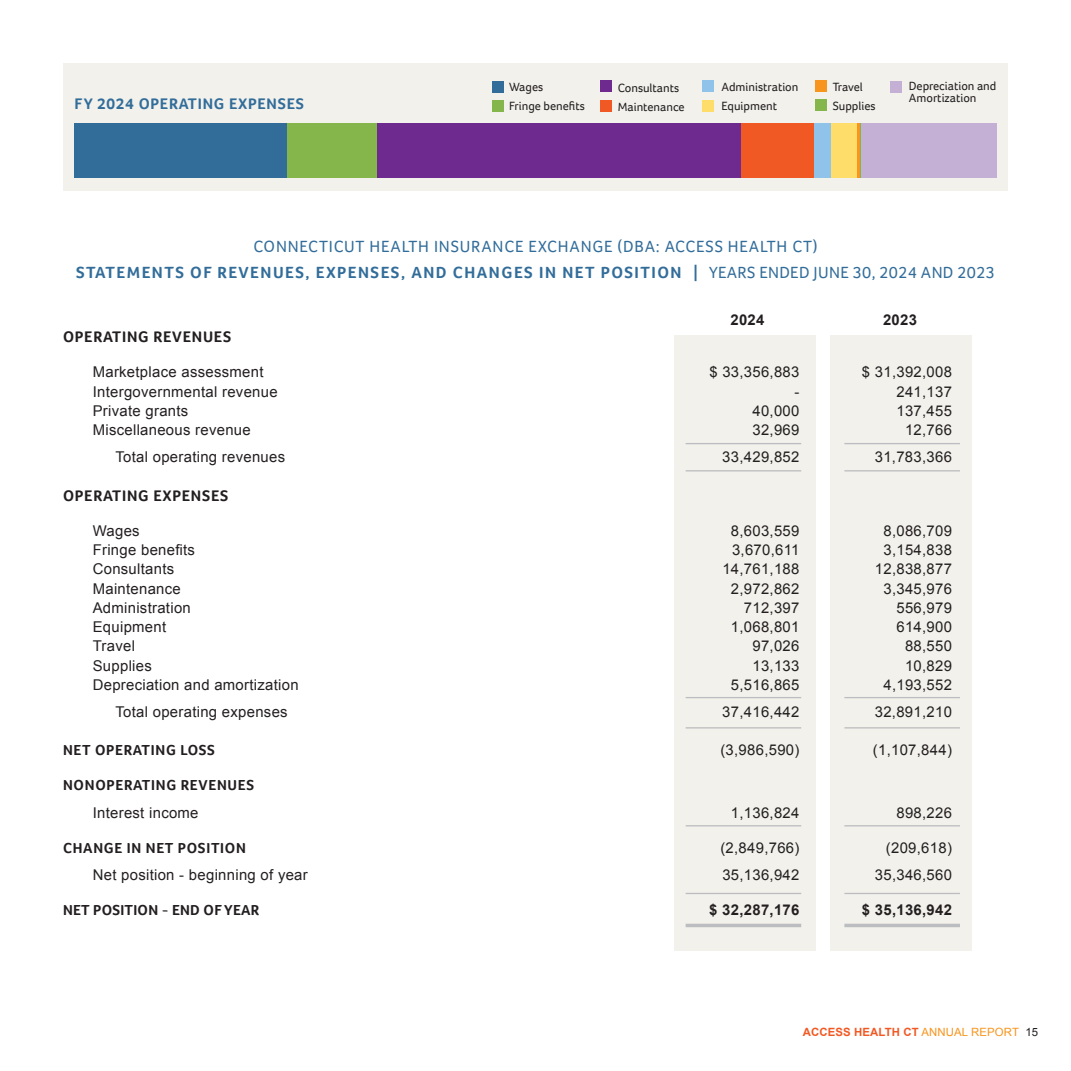
<style>
.page{position:relative;width:1071px;height:1071px;background:#fff}
.page>*{position:absolute;margin:0;border:0;box-sizing:border-box;transform-origin:0 0}
.t1{font:700 16.62px "Foco";letter-spacing:.09em;color:#326d9a}
.t2{font:16.62px "Foco";letter-spacing:.05em;color:#326d9a}
.t3{font:700 15.75px "Foco";letter-spacing:.05em;color:#231f20}
.t4{font:700 15.75px "Foco";letter-spacing:.05em;color:#326d9a}
.t5{font:14.88px "Arial";letter-spacing:.02em;color:#231f20}
.t6{font:700 14.88px "Foco";letter-spacing:.05em;color:#231f20}
.t7{font:700 14.88px "Arial";letter-spacing:.02em;color:#231f20}
.t8{font:700 14.88px "Foco";letter-spacing:.02em;color:#231f20}
.t9{font:12.25px/12.2px "Foco";color:#231f20}
.t10{font:700 11.38px "Arial";letter-spacing:.01em;color:#f15924}
.s1{font-weight:400}
.s2{font-weight:400;color:#f7951d}
.s3{font-weight:400;color:#231f20}
</style>
<div class="page">
<div style="left:63px;top:63px;width:945px;height:127px;background:#f2f1ec"></div>
<div style="left:674px;top:335px;width:141px;height:616px;background:#f2f1ec"></div>
<div style="left:831px;top:335px;width:141px;height:616px;background:#f2f1ec"></div>
<hr style="left:686px;top:697px;width:115px;height:1px;background:#bcbdc0">
<hr style="left:686px;top:893px;width:115px;height:1px;background:#bcbdc0">
<hr style="left:686px;top:825px;width:115px;height:1px;background:#bcbdc0">
<hr style="left:686px;top:443px;width:115px;height:1px;background:#bcbdc0">
<hr style="left:686px;top:470px;width:115px;height:1px;background:#bcbdc0">
<hr style="left:686px;top:727px;width:115px;height:2px;background:#bcbdc0">
<hr style="left:686px;top:924px;width:115px;height:3px;background:#bcbdc0">
<hr style="left:844px;top:697px;width:116px;height:1px;background:#bcbdc0">
<hr style="left:844px;top:893px;width:116px;height:1px;background:#bcbdc0">
<hr style="left:844px;top:825px;width:116px;height:1px;background:#bcbdc0">
<hr style="left:844px;top:443px;width:116px;height:1px;background:#bcbdc0">
<hr style="left:844px;top:470px;width:116px;height:1px;background:#bcbdc0">
<hr style="left:844px;top:727px;width:116px;height:2px;background:#bcbdc0">
<hr style="left:844px;top:924px;width:116px;height:3px;background:#bcbdc0">
<div style="left:492px;top:81px;width:11px;height:12px;background:#326d9a"></div>
<div style="left:702px;top:80px;width:11px;height:12px;background:#8fc3e9"></div>
<div style="left:601px;top:100px;width:11px;height:11px;background:#f15924"></div>
<div style="left:815px;top:80px;width:11px;height:12px;background:#f7951d"></div>
<div style="left:492px;top:100px;width:11px;height:11px;background:#84b64c"></div>
<div style="left:702px;top:100px;width:11px;height:11px;background:#ffdd6b"></div>
<div style="left:601px;top:80px;width:11px;height:12px;background:#6e2a8e"></div>
<div style="left:815px;top:99px;width:11px;height:12px;background:#84b64c"></div>
<div style="left:890px;top:81px;width:11px;height:12px;background:#c4b0d4"></div>
<div style="left:861px;top:123px;width:136px;height:54px;background:#c4b0d4"></div>
<hr style="left:859px;top:123px;width:1px;height:54px;background:#84b64c">
<hr style="left:857px;top:123px;width:2px;height:54px;background:#f7951d">
<div style="left:831px;top:123px;width:26px;height:54px;background:#ffdd6b"></div>
<div style="left:814px;top:123px;width:17px;height:54px;background:#8fc3e9"></div>
<div style="left:741px;top:123px;width:73px;height:54px;background:#f15924"></div>
<div style="left:377px;top:123px;width:364px;height:54px;background:#6e2a8e"></div>
<div style="left:287px;top:123px;width:90px;height:54px;background:#84b64c"></div>
<div style="left:74px;top:123px;width:213px;height:54px;background:#326d9a"></div>
<p class="t4" style="left:74px;top:93px;width:231px">FY 2024 OPERATING EXPENSES</p>
<p class="t9" style="left:509px;top:81px;width:35px">Wages</p>
<p class="t9" style="left:509px;top:99px;width:77px">Fringe benefits</p>
<p class="t9" style="left:618px;top:82px;width:63px">Consultants</p>
<p class="t9" style="left:618px;top:100px;width:68px">Maintenance</p>
<p class="t9" style="left:722px;top:81px;width:78px">Administration</p>
<p class="t9" style="left:722px;top:100px;width:57px">Equipment</p>
<p class="t9" style="left:833px;top:81px;width:32px">Travel</p>
<p class="t9" style="left:833px;top:99px;width:44px">Supplies</p>
<p class="t9" style="left:909px;top:80px;width:89px">Depreciation and<br>Amortization</p>
<p class="t2" style="left:253px;top:235px;width:566px">CONNECTICUT HEALTH INSURANCE EXCHANGE (DBA: ACCESS HEALTH CT)</p>
<p class="t1" style="left:76px;top:261px;width:920px">STATEMENTS OF REVENUES, EXPENSES, AND CHANGES IN NET POSITION | <span class="s1">YEARS ENDED JUNE 30, 2024 AND 2023</span></p>
<p class="t7" style="left:730px;top:310px;width:35px">2024</p>
<p class="t7" style="left:883px;top:310px;width:35px">2023</p>
<p class="t3" style="left:63px;top:327px;width:170px">OPERATING REVENUES</p>
<p class="t5" style="left:93px;top:362px;width:172px">Marketplace assessment</p>
<p class="t5" style="left:709px;top:362px;width:92px">$ 33,356,883</p>
<p class="t5" style="left:862px;top:362px;width:92px">$ 31,392,008</p>
<p class="t5" style="left:93px;top:382px;width:186px">Intergovernmental revenue</p>
<p class="t5" style="left:794px;top:382px;width:6px">-</p>
<p class="t5" style="left:896px;top:382px;width:57px">241,137</p>
<p class="t5" style="left:93px;top:401px;width:97px">Private grants</p>
<p class="t5" style="left:752px;top:401px;width:48px">40,000</p>
<p class="t5" style="left:896px;top:401px;width:57px">137,455</p>
<p class="t5" style="left:93px;top:420px;width:160px">Miscellaneous revenue</p>
<p class="t5" style="left:752px;top:420px;width:48px">32,969</p>
<p class="t5" style="left:905px;top:420px;width:48px">12,766</p>
<p class="t5" style="left:115px;top:447px;width:171px">Total operating revenues</p>
<p class="t5" style="left:722px;top:447px;width:79px">33,429,852</p>
<p class="t5" style="left:875px;top:447px;width:79px">31,783,366</p>
<p class="t3" style="left:63px;top:485px;width:167px">OPERATING EXPENSES</p>
<p class="t5" style="left:93px;top:521px;width:48px">Wages</p>
<p class="t5" style="left:731px;top:521px;width:70px">8,603,559</p>
<p class="t5" style="left:883px;top:521px;width:70px">8,086,709</p>
<p class="t5" style="left:93px;top:540px;width:104px">Fringe benefits</p>
<p class="t5" style="left:732px;top:540px;width:69px">3,670,611</p>
<p class="t5" style="left:883px;top:540px;width:70px">3,154,838</p>
<p class="t5" style="left:93px;top:559px;width:83px">Consultants</p>
<p class="t5" style="left:722px;top:559px;width:79px">14,761,188</p>
<p class="t5" style="left:875px;top:559px;width:79px">12,838,877</p>
<p class="t5" style="left:93px;top:579px;width:90px">Maintenance</p>
<p class="t5" style="left:731px;top:579px;width:70px">2,972,862</p>
<p class="t5" style="left:883px;top:579px;width:70px">3,345,976</p>
<p class="t5" style="left:93px;top:598px;width:100px">Administration</p>
<p class="t5" style="left:744px;top:598px;width:57px">712,397</p>
<p class="t5" style="left:896px;top:598px;width:57px">556,979</p>
<p class="t5" style="left:93px;top:617px;width:75px">Equipment</p>
<p class="t5" style="left:731px;top:617px;width:70px">1,068,801</p>
<p class="t5" style="left:896px;top:617px;width:57px">614,900</p>
<p class="t5" style="left:93px;top:636px;width:44px">Travel</p>
<p class="t5" style="left:752px;top:636px;width:48px">97,026</p>
<p class="t5" style="left:905px;top:636px;width:48px">88,550</p>
<p class="t5" style="left:93px;top:656px;width:61px">Supplies</p>
<p class="t5" style="left:752px;top:656px;width:48px">13,133</p>
<p class="t5" style="left:905px;top:656px;width:48px">10,829</p>
<p class="t5" style="left:93px;top:675px;width:207px">Depreciation and amortization</p>
<p class="t5" style="left:731px;top:675px;width:70px">5,516,865</p>
<p class="t5" style="left:883px;top:675px;width:70px">4,193,552</p>
<p class="t5" style="left:115px;top:702px;width:174px">Total operating expenses</p>
<p class="t5" style="left:722px;top:702px;width:79px">37,416,442</p>
<p class="t5" style="left:875px;top:702px;width:79px">32,891,210</p>
<p class="t6" style="left:63px;top:741px;width:153px">NET OPERATING LOSS</p>
<p class="t5" style="left:720px;top:740px;width:81px">(3,986,590)</p>
<p class="t5" style="left:873px;top:740px;width:81px">(1,107,844)</p>
<p class="t6" style="left:63px;top:776px;width:193px">NONOPERATING REVENUES</p>
<p class="t5" style="left:93px;top:803px;width:107px">Interest income</p>
<p class="t5" style="left:731px;top:803px;width:70px">1,136,824</p>
<p class="t5" style="left:896px;top:803px;width:57px">898,226</p>
<p class="t6" style="left:63px;top:838px;width:184px">CHANGE IN NET POSITION</p>
<p class="t5" style="left:720px;top:838px;width:81px">(2,849,766)</p>
<p class="t5" style="left:886px;top:838px;width:68px">(209,618)</p>
<p class="t5" style="left:93px;top:865px;width:217px">Net position - beginning of year</p>
<p class="t5" style="left:722px;top:865px;width:79px">35,136,942</p>
<p class="t5" style="left:875px;top:865px;width:79px">35,346,560</p>
<p class="t8" style="left:63px;top:900px;width:198px">NET POSITION - END OF YEAR</p>
<p class="t7" style="left:709px;top:900px;width:92px">$ 32,287,176</p>
<p class="t7" style="left:862px;top:900px;width:92px">$ 35,136,942</p>
<p class="t10" style="left:803px;top:1025px;width:237px">ACCESS HEALTH CT <span class="s2">ANNUAL REPORT</span> <span class="s3">15</span></p>
</div>
